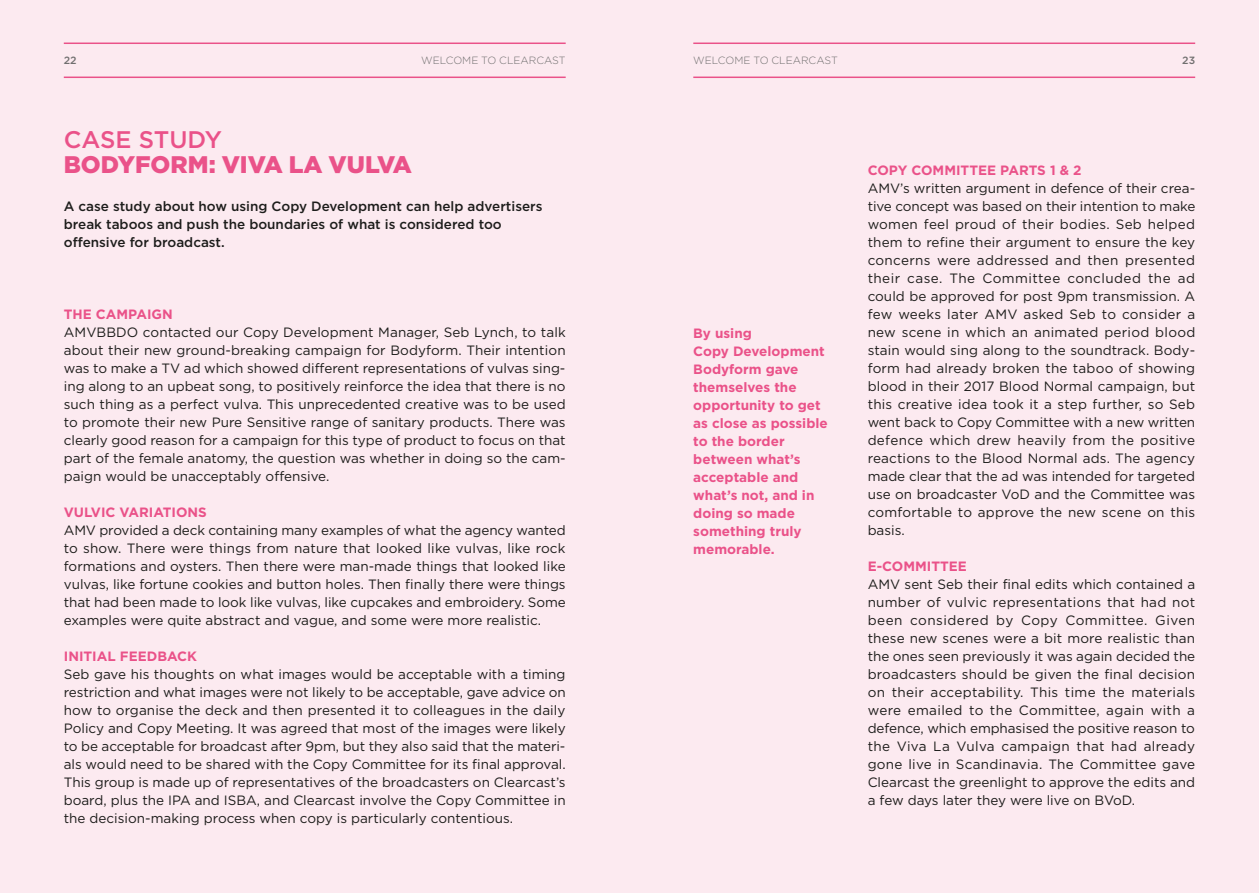
<style>
.page{position:relative;width:1259px;height:893px;background:#fceaf0}
.page>*{position:absolute;margin:0;border:0;box-sizing:border-box;transform-origin:0 0}
.t1{font:900 24px "Gotham";color:#ea5289}
.t2{font:500 24px "Gotham";color:#ea5289}
.t3{font:13.5px/18px "Gotham";color:#1d1d1b;text-align:justify}
.t4{font:700 13.5px/18px "Gotham";color:#ea5289}
.t5{font:500 13.5px/18px "Gotham";color:#1d1d1b}
.t6{font:300 10.5px "Gotham";color:#706f6f}
.t7{font:500 10.5px "Gotham";color:#706f6f}
</style>
<div class="page">
<hr style="left:693px;top:43px;width:502px;height:1px;background:#ea5289">
<hr style="left:693px;top:77px;width:502px;height:1px;background:#ea5289">
<hr style="left:64px;top:43px;width:502px;height:1px;background:#ea5289">
<hr style="left:64px;top:77px;width:502px;height:1px;background:#ea5289">
<p class="t7" style="left:64px;top:54px;width:14px">22</p>
<p class="t6" style="left:421px;top:55px;width:146px">WELCOME TO CLEARCAST</p>
<p class="t6" style="left:693px;top:55px;width:146px">WELCOME TO CLEARCAST</p>
<p class="t7" style="left:1182px;top:54px;width:14px">23</p>
<h1 class="t2" style="left:64px;top:125px;width:160px">CASE STUDY</h1>
<h1 class="t1" style="left:64px;top:151px;width:350px">BODYFORM: VIVA LA VULVA</h1>
<p class="t5" style="left:64px;top:197px;width:480px">A case study about how using Copy Development can help advertisers break taboos and push the boundaries of what is considered too offensive for broadcast.</p>
<p class="t4" style="left:64px;top:305px;width:110px">THE CAMPAIGN</p>
<p class="t3" style="left:64px;top:323px;width:503px">AMVBBDO contacted our Copy Development Manager, Seb Lynch, to talk about their new ground-breaking campaign for Bodyform. Their intention was to make a TV ad which showed different representations of vulvas sing&shy;ing along to an upbeat song, to positively reinforce the idea that there is no such thing as a perfect vulva. This unprecedented creative was to be used to promote their new Pure Sensitive range of sanitary products. There was clearly good reason for a campaign for this type of product to focus on that part of the female anatomy, the question was whether in doing so the cam&shy;paign would be unacceptably offensive.</p>
<p class="t4" style="left:64px;top:503px;width:145px">VULVIC VARIATIONS</p>
<p class="t3" style="left:64px;top:521px;width:504px">AMV provided a deck containing many examples of what the agency wanted to show. There were things from nature that looked like vulvas, like rock formations and oysters. Then there were man-made things that looked like vulvas, like fortune cookies and button holes. Then finally there were things that had been made to look like vulvas, like cupcakes and embroidery. Some examples were quite abstract and vague, and some were more realistic.</p>
<p class="t4" style="left:64px;top:647px;width:135px">INITIAL FEEDBACK</p>
<p class="t3" style="left:64px;top:665px;width:503px">Seb gave his thoughts on what images would be acceptable with a timing restriction and what images were not likely to be acceptable, gave advice on how to organise the deck and then presented it to colleagues in the daily Policy and Copy Meeting. It was agreed that most of the images were likely to be acceptable for broadcast after 9pm, but they also said that the materi&shy;als would need to be shared with the Copy Committee for its final approval.<br>This group is made up of representatives of the broadcasters on Clearcast’s board, plus the IPA and ISBA, and Clearcast involve the Copy Committee in the decision-making process when copy is particularly contentious.</p>
<p class="t4" style="left:693px;top:324px;width:136px">By using<br>Copy Development<br>Bodyform gave themselves the opportunity to get as close as possible to the border between what’s acceptable and what’s not, and in doing so made something truly memorable.</p>
<p class="t4" style="left:867px;top:161px;width:215px">COPY COMMITTEE PARTS 1 &amp; 2</p>
<p class="t3" style="left:867px;top:179px;width:329px">AMV’s written argument in defence of their crea&shy;tive concept was based on their intention to make women feel proud of their bodies. Seb helped them to refine their argument to ensure the key concerns were addressed and then presented their case. The Committee concluded the ad could be approved for post 9pm transmission. A few weeks later AMV asked Seb to consider a new scene in which an animated period blood stain would sing along to the soundtrack. Body&shy;form had already broken the taboo of showing blood in their 2017 Blood Normal campaign, but this creative idea took it a step further, so Seb went back to Copy Committee with a new written defence which drew heavily from the positive reactions to the Blood Normal ads. The agency made clear that the ad was intended for targeted use on broadcaster VoD and the Committee was comfortable to approve the new scene on this basis.</p>
<p class="t4" style="left:867px;top:557px;width:101px">E-COMMITTEE</p>
<p class="t3" style="left:867px;top:575px;width:329px">AMV sent Seb their final edits which contained a number of vulvic representations that had not been considered by Copy Committee. Given these new scenes were a bit more realistic than the ones seen previously it was again decided the broadcasters should be given the final decision on their acceptability. This time the materials were emailed to the Committee, again with a defence, which emphasised the positive reason to the Viva La Vulva campaign that had already gone live in Scandinavia. The Committee gave Clearcast the greenlight to approve the edits and a few days later they were live on BVoD.</p>
</div>
